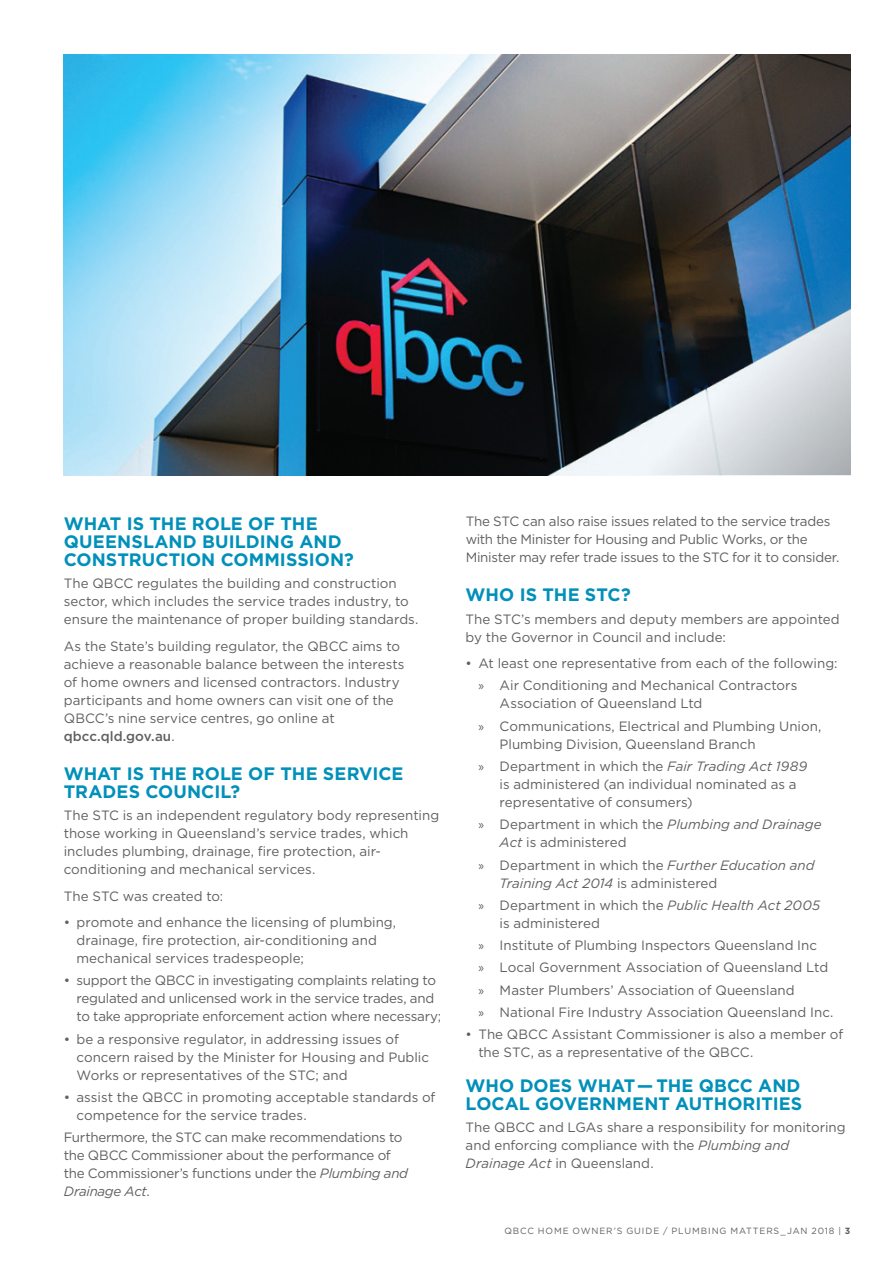
<style>
.page{position:relative;width:893px;height:1263px;background:#fff}
.page>*{position:absolute;margin:0;border:0;box-sizing:border-box;transform-origin:0 0}
.t1{font:700 18px/18px "Gotham";letter-spacing:.005em;color:#0090ba}
.t2{font:13.5px/18px "Gotham";color:#5f5f62}
.t3{font:13.5px/18px "Gotham";letter-spacing:-.02em;color:#5f5f62}
.t4{font:9px "Gotham";letter-spacing:.1em;color:#5f5f62}
.s1{font-weight:500}
.s2{font-style:italic}
.s3{font-family:"Myriad Pro"}
.s4{font-weight:700}
</style>
<div class="page">
<img style="left:64px;top:55px;width:786px;height:420px">
<h2 class="t1" style="left:64px;top:514px;width:292px">WHAT IS THE ROLE OF THE<br>QUEENSLAND BUILDING AND<br>CONSTRUCTION COMMISSION?</h2>
<p class="t2" style="left:64px;top:574px;width:356px">The QBCC regulates the building and construction sector, which includes the service trades industry, to ensure the maintenance of proper building standards.</p>
<p class="t2" style="left:64px;top:636px;width:342px">As the State’s building regulator, the QBCC aims to achieve a reasonable balance between the interests of home owners and licensed contractors. Industry participants and home owners can visit one of the QBCC’s nine service centres, go online at <span class="s1">qbcc.qld.gov.au</span>.</p>
<h2 class="t1" style="left:64px;top:764px;width:341px">WHAT IS THE ROLE OF THE SERVICE<br>TRADES COUNCIL?</h2>
<p class="t2" style="left:64px;top:806px;width:377px">The STC is an independent regulatory body representing those working in Queensland’s service trades, which includes plumbing, drainage, fire protection, air&shy;conditioning and mechanical services.</p>
<p class="t2" style="left:64px;top:886px;width:161px">The STC was created to:</p>
<p class="t2" style="left:77px;top:913px;width:321px;text-indent:-13px">• promote and enhance the licensing of plumbing, drainage, fire protection, air-conditioning and mechanical services tradespeople;</p>
<p class="t3" style="left:77px;top:971px;width:366px;text-indent:-13px">• support the QBCC in investigating complaints relating to regulated and unlicensed work in the service trades, and to take appropriate enforcement action where necessary;</p>
<p class="t2" style="left:77px;top:1029px;width:354px;text-indent:-13px">• be a responsive regulator, in addressing issues of concern raised by the Minister for Housing and Public<br>Works or representatives of the STC; and</p>
<p class="t2" style="left:77px;top:1088px;width:360px;text-indent:-13px">• assist the QBCC in promoting acceptable standards of competence for the service trades.</p>
<p class="t2" style="left:64px;top:1128px;width:346px">Furthermore, the STC can make recommendations to the QBCC Commissioner about the performance of the Commissioner’s functions under the <span class="s2">Plumbing and Drainage Act</span>.</p>
<p class="t3" style="left:466px;top:512px;width:375px">The STC can also raise issues related to the service trades with the Minister for Housing and Public Works, or the<br>Minister may refer trade issues to the STC for it to consider.</p>
<h2 class="t1" style="left:466px;top:586px;width:167px">WHO IS THE STC?</h2>
<p class="t2" style="left:466px;top:610px;width:376px">The STC’s members and deputy members are appointed by the Governor in Council and include:</p>
<p class="t2" style="left:466px;top:654px;width:373px">• At least one representative from each of the following:</p>
<p class="t2" style="left:500px;top:676px;width:299px;text-indent:-21px"><span class="s3">»</span> Air Conditioning and Mechanical Contractors<br>Association of Queensland Ltd</p>
<p class="t2" style="left:500px;top:717px;width:323px;text-indent:-21px"><span class="s3">»</span> Communications, Electrical and Plumbing Union,<br>Plumbing Division, Queensland Branch</p>
<p class="t2" style="left:500px;top:757px;width:309px;text-indent:-21px"><span class="s3">»</span> Department in which the <span class="s2">Fair Trading Act 1989 </span>is administered (an individual nominated as a representative of consumers)</p>
<p class="t2" style="left:500px;top:815px;width:323px;text-indent:-21px"><span class="s3">»</span> Department in which the <span class="s2">Plumbing and Drainage<br>Act</span> is administered</p>
<p class="t2" style="left:500px;top:855px;width:316px;text-indent:-21px"><span class="s3">»</span> Department in which the <span class="s2">Further Education and<br>Training Act 2014</span> is administered</p>
<p class="t2" style="left:500px;top:896px;width:322px;text-indent:-21px"><span class="s3">»</span> Department in which the <span class="s2">Public Health Act 2005 </span>is administered</p>
<p class="t2" style="left:478px;top:936px;width:340px"><span class="s3">»</span> Institute of Plumbing Inspectors Queensland Inc</p>
<p class="t2" style="left:478px;top:958px;width:351px"><span class="s3">»</span> Local Government Association of Queensland Ltd</p>
<p class="t2" style="left:478px;top:980px;width:318px"><span class="s3">»</span> Master Plumbers’ Association of Queensland</p>
<p class="t2" style="left:478px;top:1003px;width:357px"><span class="s3">»</span> National Fire Industry Association Queensland Inc.</p>
<p class="t2" style="left:478px;top:1025px;width:366px;text-indent:-13px">• The QBCC Assistant Commissioner is also a member of the STC, as a representative of the QBCC.</p>
<h2 class="t1" style="left:466px;top:1076px;width:338px">WHO DOES WHAT— THE QBCC AND<br>LOCAL GOVERNMENT AUTHORITIES</h2>
<p class="t2" style="left:466px;top:1118px;width:381px">The QBCC and LGAs share a responsibility for monitoring and enforcing compliance with the <span class="s2">Plumbing and<br>Drainage Act</span> in Queensland.</p>
<p class="t4" style="left:504px;top:1225px;width:348px">QBCC HOME OWNER’S GUIDE / PLUMBING MATTERS_JAN 2018 | <span class="s4">3</span></p>
</div>
